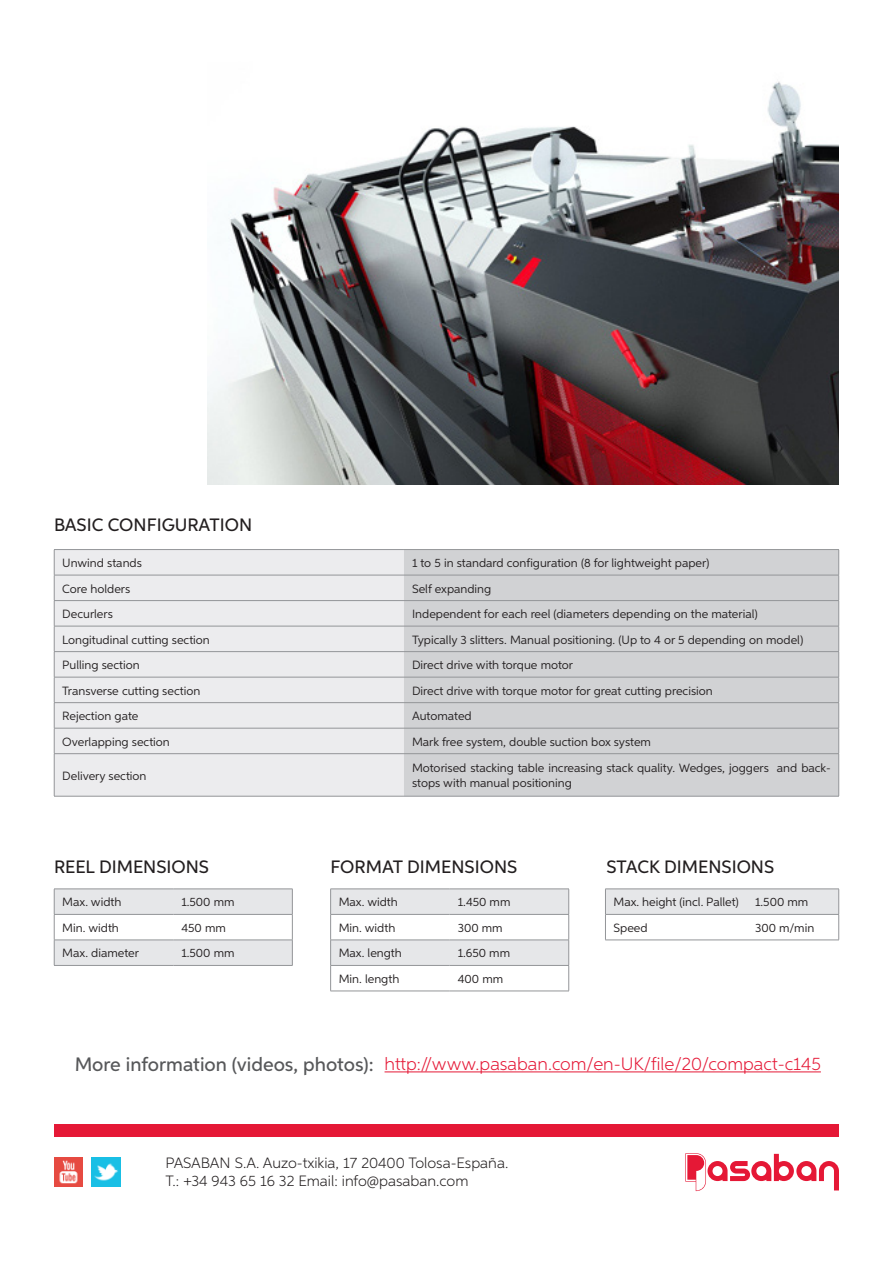
<style>
.page{position:relative;width:893px;height:1263px;background:#fff}
.page>*{position:absolute;margin:0;border:0;box-sizing:border-box;transform-origin:0 0}
.t1{font:500 19.5px "Aspira";color:#57585a}
.t2{font:500 18px "Aspira";color:#231f20}
.t3{font:300 18px "Aspira";color:#e51836}
.t4{font:300 15px/18px "Aspira";color:#231f20}
.t5{font:12px/14.4px "Aspira";color:#231f20}
</style>
<div class="page">
<div style="left:55px;top:550px;width:349px;height:246px;background:#ececee"></div>
<div style="left:404px;top:550px;width:434px;height:246px;background:#d1d2d4"></div>
<hr style="left:404px;top:549px;width:435px;height:1px;background:#939598">
<hr style="left:404px;top:651px;width:435px;height:1px;background:#939598">
<hr style="left:404px;top:677px;width:435px;height:1px;background:#939598">
<hr style="left:404px;top:702px;width:435px;height:1px;background:#939598">
<hr style="left:404px;top:728px;width:435px;height:1px;background:#939598">
<svg style="left:838px;top:550px;width:1px;height:203px"></svg>
<hr style="left:404px;top:753px;width:435px;height:1px;background:#939598">
<hr style="left:838px;top:754px;width:1px;height:42px;background:#939598">
<hr style="left:404px;top:796px;width:435px;height:1px;background:#939598">
<hr style="left:54px;top:549px;width:350px;height:1px;background:#939598">
<hr style="left:54px;top:651px;width:350px;height:1px;background:#939598">
<hr style="left:54px;top:677px;width:350px;height:1px;background:#939598">
<hr style="left:54px;top:702px;width:350px;height:1px;background:#939598">
<hr style="left:54px;top:728px;width:350px;height:1px;background:#939598">
<svg style="left:54px;top:550px;width:1px;height:203px"></svg>
<hr style="left:54px;top:753px;width:350px;height:1px;background:#939598">
<hr style="left:54px;top:754px;width:1px;height:42px;background:#939598">
<hr style="left:54px;top:796px;width:350px;height:1px;background:#939598">
<hr style="left:54px;top:575px;width:350px;height:1px;background:#939598">
<hr style="left:404px;top:575px;width:435px;height:1px;background:#939598">
<hr style="left:54px;top:600px;width:350px;height:1px;background:#939598">
<hr style="left:404px;top:600px;width:435px;height:1px;background:#939598">
<hr style="left:54px;top:626px;width:350px;height:1px;background:#939598">
<hr style="left:404px;top:626px;width:435px;height:1px;background:#939598">
<hr style="left:450px;top:991px;width:119px;height:1px;background:#939598">
<svg style="left:330px;top:889px;width:239px;height:102px"></svg>
<hr style="left:330px;top:991px;width:120px;height:1px;background:#939598">
<hr style="left:330px;top:914px;width:120px;height:1px;background:#939598">
<hr style="left:450px;top:914px;width:119px;height:1px;background:#939598">
<hr style="left:330px;top:940px;width:120px;height:1px;background:#939598">
<hr style="left:450px;top:940px;width:119px;height:1px;background:#939598">
<hr style="left:330px;top:965px;width:120px;height:1px;background:#939598">
<hr style="left:450px;top:965px;width:119px;height:1px;background:#939598">
<svg style="left:54px;top:889px;width:239px;height:76px"></svg>
<hr style="left:54px;top:914px;width:119px;height:1px;background:#939598">
<hr style="left:173px;top:914px;width:120px;height:1px;background:#939598">
<hr style="left:54px;top:940px;width:119px;height:1px;background:#939598">
<hr style="left:173px;top:940px;width:120px;height:1px;background:#939598">
<hr style="left:54px;top:965px;width:119px;height:1px;background:#939598">
<hr style="left:173px;top:965px;width:120px;height:1px;background:#939598">
<div style="left:54px;top:1124px;width:784px;height:13px;background:#e51836"></div>
<hr style="left:385px;top:1071px;width:436px;height:1px;background:#e51836">
<svg style="left:685px;top:1153px;width:154px;height:38px"></svg>
<svg style="left:605px;top:889px;width:234px;height:51px"></svg>
<hr style="left:605px;top:914px;width:142px;height:1px;background:#939598">
<hr style="left:605px;top:940px;width:142px;height:1px;background:#939598">
<hr style="left:747px;top:914px;width:92px;height:1px;background:#939598">
<hr style="left:747px;top:940px;width:92px;height:1px;background:#939598">
<img style="left:92px;top:1158px;width:29px;height:28px">
<img style="left:54px;top:1158px;width:29px;height:28px">
<img style="left:208px;top:81px;width:631px;height:403px">
<h2 class="t2" style="left:54px;top:513px;width:200px">BASIC CONFIGURATION</h2>
<p class="t5" style="left:62px;top:555px;width:81px">Unwind stands</p>
<p class="t5" style="left:412px;top:555px;width:299px">1 to 5 in standard configuration (8 for lightweight paper)</p>
<p class="t5" style="left:62px;top:581px;width:70px">Core holders</p>
<p class="t5" style="left:412px;top:581px;width:81px">Self expanding</p>
<p class="t5" style="left:62px;top:606px;width:52px">Decurlers</p>
<p class="t5" style="left:412px;top:606px;width:347px">Independent for each reel (diameters depending on the material)</p>
<p class="t5" style="left:62px;top:632px;width:149px">Longitudinal cutting section</p>
<p class="t5" style="left:412px;top:632px;width:393px">Typically 3 slitters. Manual positioning. (Up to 4 or 5 depending on model)</p>
<p class="t5" style="left:62px;top:657px;width:79px">Pulling section</p>
<p class="t5" style="left:412px;top:657px;width:163px">Direct drive with torque motor</p>
<p class="t5" style="left:62px;top:683px;width:139px">Transverse cutting section</p>
<p class="t5" style="left:412px;top:683px;width:302px">Direct drive with torque motor for great cutting precision</p>
<p class="t5" style="left:62px;top:708px;width:78px">Rejection gate</p>
<p class="t5" style="left:412px;top:708px;width:61px">Automated</p>
<p class="t5" style="left:62px;top:734px;width:109px">Overlapping section</p>
<p class="t5" style="left:412px;top:734px;width:240px">Mark free system, double suction box system</p>
<p class="t5" style="left:62px;top:768px;width:86px">Delivery section</p>
<p class="t5" style="left:412px;top:761px;width:420px">Motorised stacking table increasing stack quality. Wedges, joggers and back&shy;stops with manual positioning</p>
<h2 class="t2" style="left:54px;top:856px;width:157px">REEL DIMENSIONS</h2>
<h2 class="t2" style="left:330px;top:856px;width:188px">FORMAT DIMENSIONS</h2>
<p class="t5" style="left:62px;top:895px;width:61px">Max. width</p>
<p class="t5" style="left:181px;top:895px;width:55px">1.500 mm</p>
<p class="t5" style="left:62px;top:920px;width:58px">Min. width</p>
<p class="t5" style="left:181px;top:920px;width:46px">450 mm</p>
<p class="t5" style="left:62px;top:946px;width:78px">Max. diameter</p>
<p class="t5" style="left:181px;top:946px;width:55px">1.500 mm</p>
<p class="t5" style="left:339px;top:895px;width:61px">Max. width</p>
<p class="t5" style="left:458px;top:895px;width:54px">1.450 mm</p>
<p class="t5" style="left:339px;top:920px;width:58px">Min. width</p>
<p class="t5" style="left:458px;top:920px;width:46px">300 mm</p>
<p class="t5" style="left:339px;top:946px;width:65px">Max. length</p>
<p class="t5" style="left:458px;top:946px;width:54px">1.650 mm</p>
<p class="t5" style="left:339px;top:971px;width:62px">Min. length</p>
<p class="t5" style="left:458px;top:971px;width:47px">400 mm</p>
<h2 class="t2" style="left:606px;top:856px;width:169px">STACK DIMENSIONS</h2>
<p class="t5" style="left:614px;top:895px;width:127px">Max. height (incl. Pallet)</p>
<p class="t5" style="left:755px;top:895px;width:55px">1.500 mm</p>
<p class="t5" style="left:614px;top:920px;width:36px">Speed</p>
<p class="t5" style="left:755px;top:920px;width:61px">300 m/min</p>
<h1 class="t1" style="left:75px;top:1052px;width:300px">More information (videos, photos):</h1>
<h2 class="t3" style="left:385px;top:1053px;width:438px">http://www.pasaban.com/en-UK/file/20/compact-c145</h2>
<p class="t4" style="left:165px;top:1154px;width:344px">PASABAN S.A. Auzo-txikia, 17 20400 Tolosa-España.<br>T.: +34 943 65 16 32 Email: info@pasaban.com</p>
</div>
